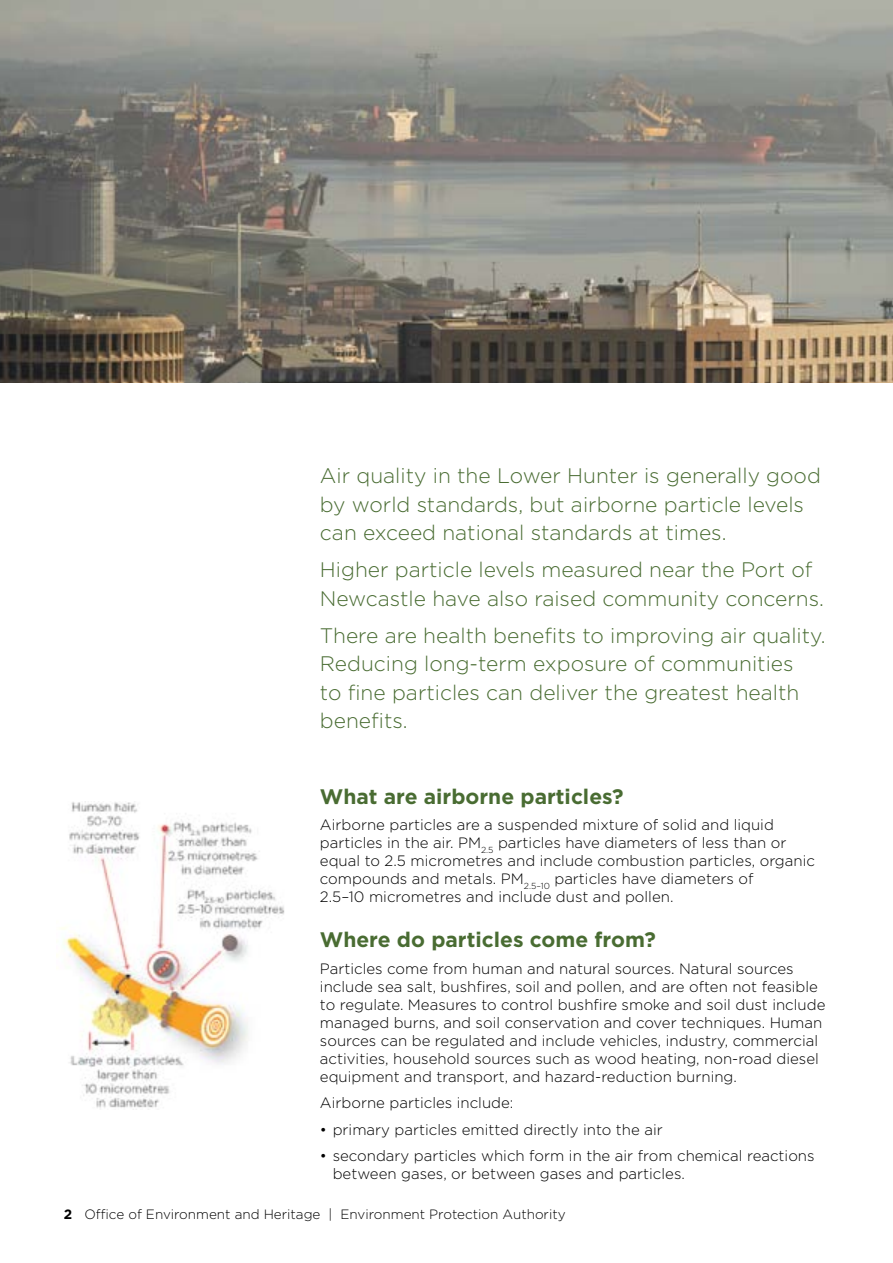
<style>
.page{position:relative;width:893px;height:1263px;background:#fff}
.page>*{position:absolute;margin:0;border:0;box-sizing:border-box;transform-origin:0 0}
.t1{font:300 21px/28.5px "Gotham";color:#496c32}
.t2{font:700 21px "Gotham";color:#496c32}
.t3{font:300 15px/18px "Gotham";color:#000}
.t4{font:300 13.5px "Gotham";color:#000}
.s1{font-weight:700}
</style>
<div class="page">
<img style="left:0;top:0;width:893px;height:383px">
<img style="left:56px;top:801px;width:229px;height:307px">
<h1 class="t1" style="left:320px;top:461px;width:502px">Air quality in the Lower Hunter is generally good by world standards, but airborne particle levels can exceed national standards at times.</h1>
<h1 class="t1" style="left:320px;top:555px;width:506px">Higher particle levels measured near the Port of<br>Newcastle have also raised community concerns.</h1>
<h1 class="t1" style="left:320px;top:620px;width:507px">There are health benefits to improving air quality.<br>Reducing long-term exposure of communities<br>to fine particles can deliver the greatest health benefits.</h1>
<h1 class="t2" style="left:320px;top:782px;width:305px">What are airborne particles?</h1>
<p class="t3" style="left:320px;top:815px;width:496px">Airborne particles are a suspended mixture of solid and liquid particles in the air. PM<sub>2.5</sub> particles have diameters of less than or equal to 2.5 micrometres and include combustion particles, organic compounds and metals. PM<sub>2.5–10</sub> particles have diameters of<br>2.5–10 micrometres and include dust and pollen.</p>
<h1 class="t2" style="left:320px;top:926px;width:337px">Where do particles come from?</h1>
<p class="t3" style="left:320px;top:959px;width:507px">Particles come from human and natural sources. Natural sources include sea salt, bushfires, soil and pollen, and are often not feasible to regulate. Measures to control bushfire smoke and soil dust include managed burns, and soil conservation and cover techniques. Human sources can be regulated and include vehicles, industry, commercial activities, household sources such as wood heating, non-road diesel equipment and transport, and hazard-reduction burning.</p>
<p class="t3" style="left:320px;top:1093px;width:195px">Airborne particles include:</p>
<p class="t3" style="left:320px;top:1120px;width:344px">• primary particles emitted directly into the air</p>
<p class="t3" style="left:333px;top:1146px;width:483px;text-indent:-13px">• secondary particles which form in the air from chemical reactions between gases, or between gases and particles.</p>
<p class="t4" style="left:64px;top:1206px;width:503px"><span class="s1">2</span> Office of Environment and Heritage | Environment Protection Authority</p>
</div>
